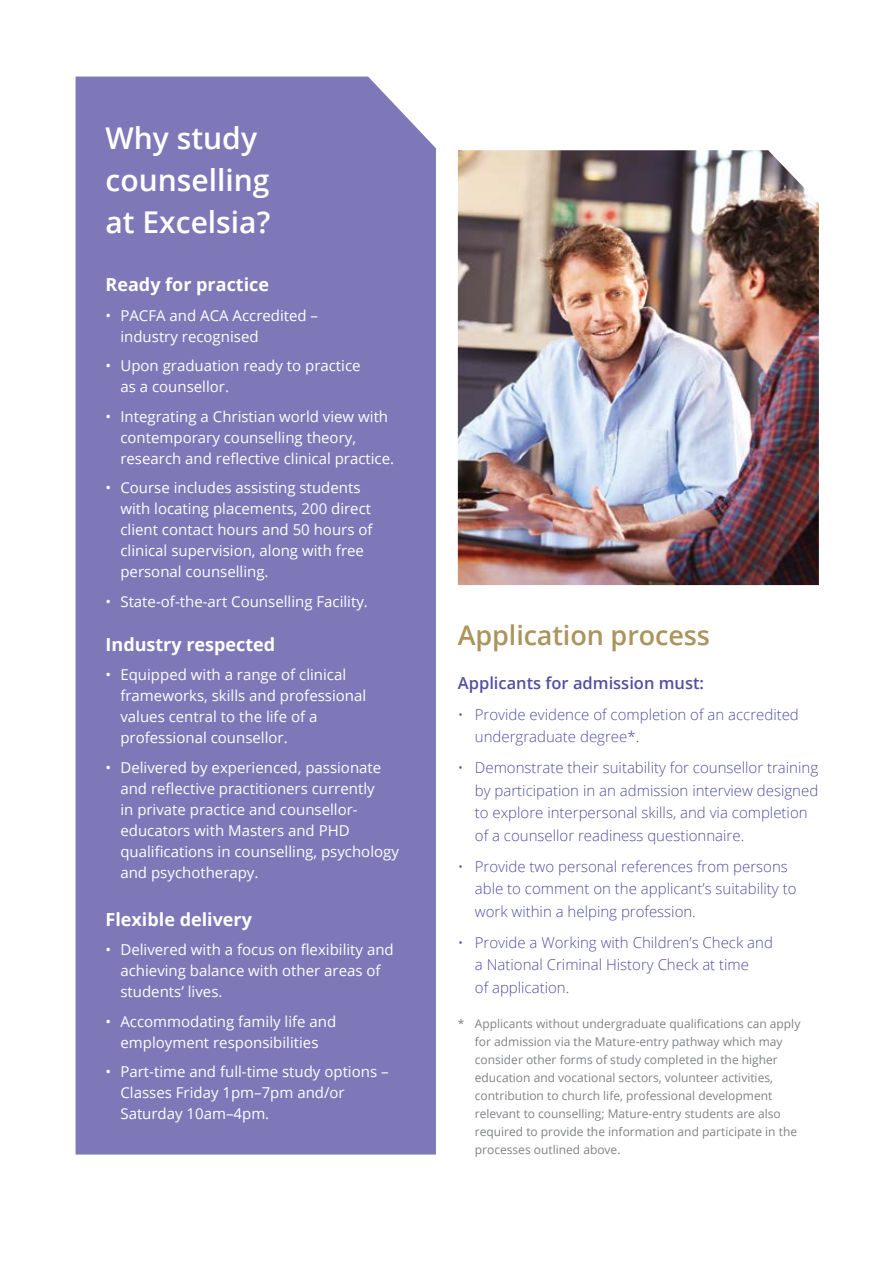
<style>
.page{position:relative;width:893px;height:1263px;background:#fff}
.page>*{position:absolute;margin:0;border:0;box-sizing:border-box;transform-origin:0 0}
.t1{font:600 30px/42px "Open Sans";color:#fff}
.t2{font:600 27px "Open Sans";letter-spacing:-.005em;color:#ab955c}
.t3{font:700 18px "Open Sans";color:#fff}
.t4{font:600 16.5px "Open Sans";color:#524fa1}
.t5{font:15px/21px "Open Sans";color:#fff}
.t6{font:300 15px/22.5px "Open Sans";color:#524fa1}
.t7{font:12px/18px "Open Sans";color:#808285}
</style>
<div class="page">
<div style="left:76px;top:77px;width:360px;height:1077px;background:#7e78b8"></div>
<img style="left:458px;top:150px;width:361px;height:435px">
<h1 class="t1" style="left:106px;top:117px;width:166px">Why study counselling at Excelsia?</h1>
<p class="t3" style="left:106px;top:272px;width:165px">Ready for practice</p>
<p class="t5" style="left:120px;top:304px;width:199px;text-indent:-15px">• PACFA and ACA Accredited – industry recognised</p>
<p class="t5" style="left:120px;top:355px;width:242px;text-indent:-15px">• Upon graduation ready to practice as a counsellor.</p>
<p class="t5" style="left:120px;top:405px;width:275px;text-indent:-15px">• Integrating a Christian world view with contemporary counselling theory, research and reflective clinical practice.</p>
<p class="t5" style="left:120px;top:477px;width:254px;text-indent:-15px">• Course includes assisting students with locating placements, 200 direct client contact hours and 50 hours of clinical supervision, along with free personal counselling.</p>
<p class="t5" style="left:106px;top:590px;width:264px">• State-of-the-art Counselling Facility.</p>
<p class="t3" style="left:106px;top:631px;width:171px">Industry respected</p>
<p class="t5" style="left:120px;top:664px;width:247px;text-indent:-15px">• Equipped with a range of clinical frameworks, skills and professional values central to the life of a professional counsellor.</p>
<p class="t5" style="left:120px;top:756px;width:280px;text-indent:-15px">• Delivered by experienced, passionate and reflective practitioners currently<br>in private practice and counsellor&shy;educators with Masters and PHD qualifications in counselling, psychology and psychotherapy.</p>
<p class="t3" style="left:106px;top:906px;width:148px">Flexible delivery</p>
<p class="t5" style="left:120px;top:939px;width:275px;text-indent:-15px">• Delivered with a focus on flexibility and achieving balance with other areas of students’ lives.</p>
<p class="t5" style="left:106px;top:1010px;width:232px;text-align:center">• Accommodating family life and employment responsibilities</p>
<p class="t5" style="left:120px;top:1061px;width:270px;text-indent:-15px">• Part-time and full-time study options –<br>Classes Friday 1pm–7pm and/or<br>Saturday 10am–4pm.</p>
<h2 class="t2" style="left:458px;top:616px;width:254px">Application process</h2>
<p class="t4" style="left:458px;top:671px;width:248px">Applicants for admission must:</p>
<p class="t6" style="left:475px;top:702px;width:326px;text-indent:-17px">• Provide evidence of completion of an accredited undergraduate degree*.</p>
<p class="t6" style="left:475px;top:756px;width:345px;text-indent:-17px">• Demonstrate their suitability for counsellor training by participation in an admission interview designed to explore interpersonal skills, and via completion of a counsellor readiness questionnaire.</p>
<p class="t6" style="left:475px;top:854px;width:323px;text-indent:-17px">• Provide two personal references from persons able to comment on the applicant’s suitability to work within a helping profession.</p>
<p class="t6" style="left:475px;top:930px;width:300px;text-indent:-17px">• Provide a Working with Children’s Check and a National Criminal History Check at time<br>of application.</p>
<p class="t7" style="left:475px;top:1014px;width:327px;text-indent:-17px">* Applicants without undergraduate qualifications can apply for admission via the Mature-entry pathway which may consider other forms of study completed in the higher education and vocational sectors, volunteer activities, contribution to church life, professional development relevant to counselling; Mature-entry students are also required to provide the information and participate in the processes outlined above.</p>
</div>
